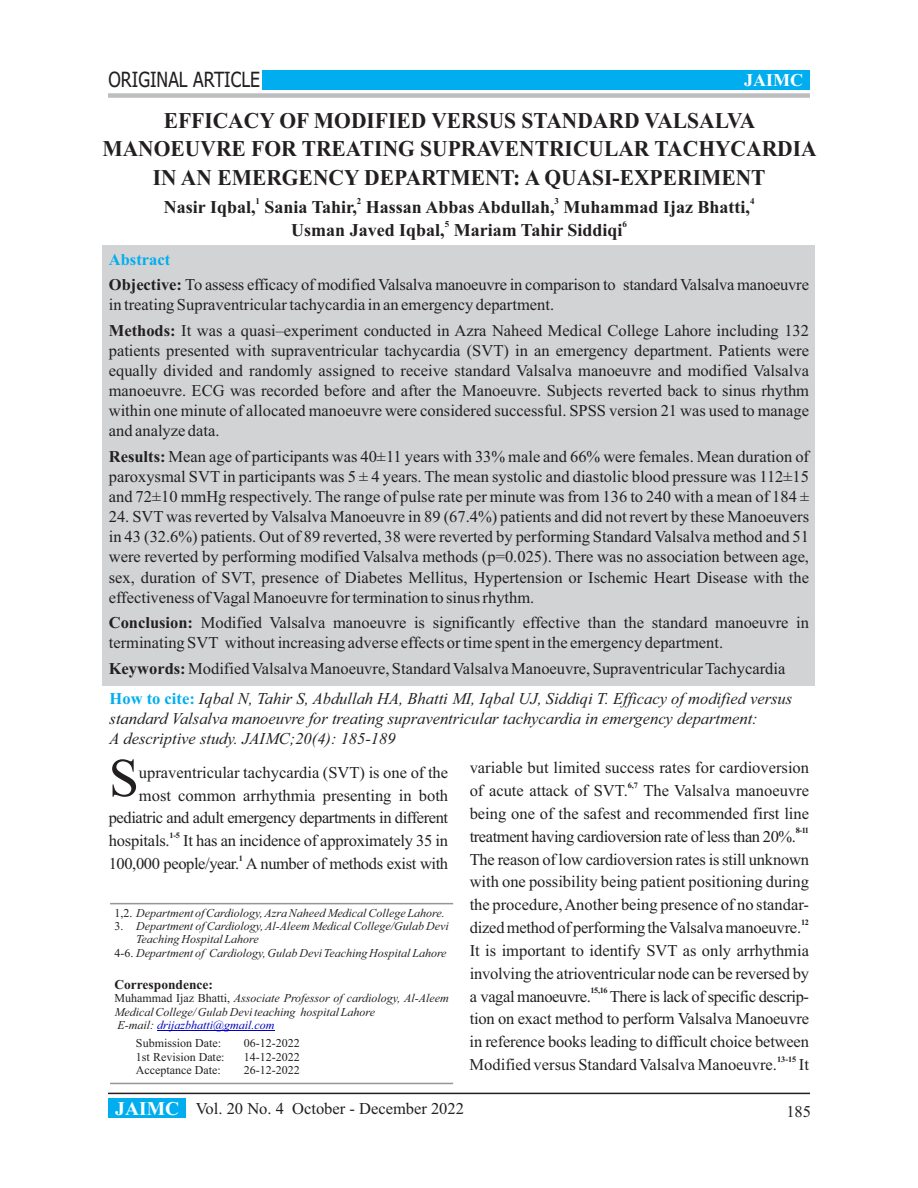
<style>
.page{position:relative;width:918px;height:1188px;background:#fff}
.page>*{position:absolute;margin:0;border:0;box-sizing:border-box;transform-origin:0 0}
.t1{font:54.15px "Times New Roman";color:#231f20}
.t2{font:700 22.5px/28.8px "Times New Roman";color:#231f20;text-align:center;scale:.96 1}
.t3{font:21px "Tahoma";color:#231f20;scale:.84 1}
.t4{font:700 18px "Times New Roman";color:#231f20}
.t5{font:700 18px "Times New Roman";color:#fff}
.t6{font:16.5px/20.1px "Times New Roman";color:#231f20}
.t7{font:italic 16.5px/20.1px "Times New Roman";color:#231f20}
.t8{font:16.5px "Times New Roman";letter-spacing:-.025em;color:#231f20}
.t9{font:700 13.5px "Times New Roman";color:#231f20}
.t10{font:italic 12px/13.4px "Times New Roman";color:#231f20}
.t11{font:12px "Times New Roman";color:#231f20}
.t12{font:700 9px "Times New Roman";color:#231f20}
.t13{font:700 8.25px "Times New Roman";letter-spacing:-.04em;color:#231f20}
.s1{font-weight:700;color:#00aeef}
.s2{font-weight:700}
.s3{font-weight:700;font-style:normal;color:#00aeef}
.s4{font-style:normal}
.s5{color:#0000c4}
.s6{font-weight:700;font-size:19.5px;color:#fff}
</style>
<div class="page">
<div style="left:103px;top:245px;width:712px;height:440px;background:#d1d3d4"></div>
<div style="left:262px;top:70px;width:547px;height:19px;background:#00aeef"></div>
<div style="left:108px;top:93px;width:702px;height:5px;background:#bcbec0"></div>
<hr style="left:108px;top:1093px;width:702px;height:1px;background:#231f20">
<div style="left:108px;top:1098px;width:77px;height:20px;background:#00aeef"></div>
<hr style="left:110px;top:903px;width:343px;height:1px;background:#949698">
<hr style="left:110px;top:1083px;width:343px;height:1px;background:#949698">
<hr style="left:157px;top:1030px;width:117px;height:1px;background:#0000c4">
<p class="t3" style="left:109px;top:71px;width:182px">ORIGINAL ARTICLE</p>
<p class="t5" style="left:744px;top:73px;width:60px">JAIMC</p>
<h2 class="t2" style="left:102px;top:108px;width:746px">EFFICACY OF MODIFIED VERSUS STANDARD VALSALVA<br>MANOEUVRE FOR TREATING SUPRAVENTRICULAR TACHYCARDIA<br>IN AN EMERGENCY DEPARTMENT: A QUASI-EXPERIMENT</h2>
<p class="t12" style="left:256px;top:198px;width:6px">1</p>
<p class="t12" style="left:357px;top:198px;width:6px">2</p>
<p class="t12" style="left:555px;top:198px;width:6px">3</p>
<p class="t12" style="left:750px;top:198px;width:6px">4</p>
<p class="t4" style="left:164px;top:201px;width:588px">Nasir Iqbal, Sania Tahir, Hassan Abbas Abdullah, Muhammad Ijaz Bhatti,</p>
<p class="t12" style="left:445px;top:221px;width:6px">5</p>
<p class="t12" style="left:623px;top:221px;width:6px">6</p>
<p class="t4" style="left:291px;top:224px;width:333px">Usman Javed Iqbal, Mariam Tahir Siddiqi</p>
<p class="t6" style="left:109px;top:248px;width:702px;line-height:25.7px"><span class="s1">Abstract<br></span><span class="s2">Objective:</span> To assess efficacy of modified Valsalva manoeuvre in comparison to standard Valsalva manoeuvre</p>
<p class="t6" style="left:109px;top:294px;width:702px;line-height:25.7px">in treating Supraventricular tachycardia in an emergency department.<br><span class="s2">Methods:</span> It was a quasi–experiment conducted in Azra Naheed Medical College Lahore including 132</p>
<p class="t6" style="left:109px;top:342px;width:702px;text-align:justify">patients presented with supraventricular tachycardia (SVT) in an emergency department. Patients were equally divided and randomly assigned to receive standard Valsalva manoeuvre and modified Valsalva manoeuvre. ECG was recorded before and after the Manoeuvre. Subjects reverted back to sinus rhythm within one minute of allocated manoeuvre were considered successful. SPSS version 21 was used to manage and analyze data.</p>
<p class="t6" style="left:109px;top:448px;width:702px;text-align:justify"><span class="s2">Results:</span> Mean age of participants was 40±11 years with 33% male and 66% were females. Mean duration of paroxysmal SVT in participants was 5 ± 4 years. The mean systolic and diastolic blood pressure was 112±15 and 72±10 mmHg respectively. The range of pulse rate per minute was from 136 to 240 with a mean of 184 ±</p>
<p class="t6" style="left:109px;top:508px;width:702px;text-align:justify">24. SVT was reverted by Valsalva Manoeuvre in 89 (67.4%) patients and did not revert by these Manoeuvers in 43 (32.6%) patients. Out of 89 reverted, 38 were reverted by performing Standard Valsalva method and 51 were reverted by performing modified Valsalva methods (p=0.025). There was no association between age, sex, duration of SVT, presence of Diabetes Mellitus, Hypertension or Ischemic Heart Disease with the effectiveness of Vagal Manoeuvre for termination to sinus rhythm.</p>
<p class="t6" style="left:109px;top:614px;width:702px"><span class="s2">Conclusion:</span> Modified Valsalva manoeuvre is significantly effective than the standard manoeuvre in terminating SVT without increasing adverse effects or time spent in the emergency department.</p>
<p class="t6" style="left:109px;top:660px;width:678px"><span class="s2">Keywords:</span> Modified Valsalva Manoeuvre, Standard Valsalva Manoeuvre, Supraventricular Tachycardia</p>
<p class="t7" style="left:110px;top:690px;width:684px"><span class="s3">How to cite:</span> Iqbal N, Tahir S, Abdullah HA, Bhatti MI, Iqbal UJ, Siddiqi T. Efficacy of modified versus standard Valsalva manoeuvre for treating supraventricular tachycardia in emergency department:<br>A descriptive study. JAIMC;20(4): 185-189</p>
<h1 class="t1" style="left:109px;top:758px;width:32px">S</h1>
<p class="t6" style="left:109px;top:762px;width:341px;line-height:22.8px;text-align:right">upraventricular tachycardia (SVT) is one of the most common arrhythmia presenting in both pediatric and adult emergency departments in different</p>
<p class="t13" style="left:170px;top:832px;width:12px">1-5</p>
<p class="t6" style="left:109px;top:832px;width:341px">hospitals. It has an incidence of approximately 35 in</p>
<p class="t13" style="left:239px;top:855px;width:6px">1</p>
<p class="t8" style="left:109px;top:858px;width:341px">100,000 people/year. A number of methods exist with</p>
<p class="t10" style="left:114px;top:907px;width:332px"><span class="s4">1,2.</span> Department of Cardiology, Azra Naheed Medical College Lahore.</p>
<p class="t10" style="left:114px;top:920px;width:336px"><span class="s4">3.</span> Department of Cardiology, Al-Aleem Medical College/Gulab Devi</p>
<p class="t10" style="left:136px;top:934px;width:124px">Teaching Hospital Lahore</p>
<p class="t10" style="left:114px;top:947px;width:334px"><span class="s4">4-6.</span> Department of Cardiology, Gulab Devi Teaching Hospital Lahore</p>
<p class="t9" style="left:114px;top:980px;width:100px">Correspondence:</p>
<p class="t10" style="left:114px;top:993px;width:336px"><span class="s4">Muhammad Ijaz Bhatti,</span> Associate Professor of cardiology, Al-Aleem<br>Medical College/ Gulab Devi teaching hospital Lahore<br>E-mail: <span class="s5">drijazbhatti@gmail.com</span></p>
<p class="t11" style="left:136px;top:1039px;width:87px">Submission Date:</p>
<p class="t11" style="left:244px;top:1039px;width:57px">06-12-2022</p>
<p class="t11" style="left:136px;top:1052px;width:90px">1st Revision Date:</p>
<p class="t11" style="left:244px;top:1052px;width:57px">14-12-2022</p>
<p class="t11" style="left:136px;top:1066px;width:86px">Acceptance Date:</p>
<p class="t11" style="left:244px;top:1066px;width:57px">26-12-2022</p>
<p class="t6" style="left:470px;top:759px;width:341px">variable but limited success rates for cardioversion</p>
<p class="t13" style="left:628px;top:782px;width:12px">6,7</p>
<p class="t6" style="left:470px;top:781px;width:341px;line-height:22.8px">of acute attack of SVT. The Valsalva manoeuvre being one of the safest and recommended first line</p>
<p class="t13" style="left:796px;top:828px;width:15px">8-11</p>
<p class="t6" style="left:470px;top:826px;width:341px;line-height:22.8px">treatment having cardioversion rate of less than 20%.<br>The reason of low cardioversion rates is still unknown with one possibility being patient positioning during the procedure, Another being presence of no standar-</p>
<p class="t13" style="left:801px;top:919px;width:10px">12</p>
<p class="t6" style="left:470px;top:918px;width:341px;line-height:22.8px">dizedmethod of performing theValsalvamanoeuvre.<br>It is important to identify SVT as only arrhythmia involving the atrioventricular node can be reversed by</p>
<p class="t13" style="left:591px;top:988px;width:18px">15,16</p>
<p class="t6" style="left:470px;top:986px;width:341px;line-height:22.8px;text-align:justify">a vagal manoeuvre. There is lack of specific descrip&shy;tion on exact method to perform Valsalva Manoeuvre in reference books leading to difficult choice between</p>
<p class="t13" style="left:777px;top:1056px;width:21px">13-15</p>
<p class="t6" style="left:470px;top:1056px;width:309px">Modified versus Standard Valsalva Manoeuvre.</p>
<p class="t6" style="left:799px;top:1056px;width:12px">It</p>
<p class="t6" style="left:115px;top:1100px;width:350px"><span class="s6">JAIMC</span> Vol. 20 No. 4 October - December 2022</p>
<p class="t6" style="left:786px;top:1103px;width:26px">185</p>
</div>
